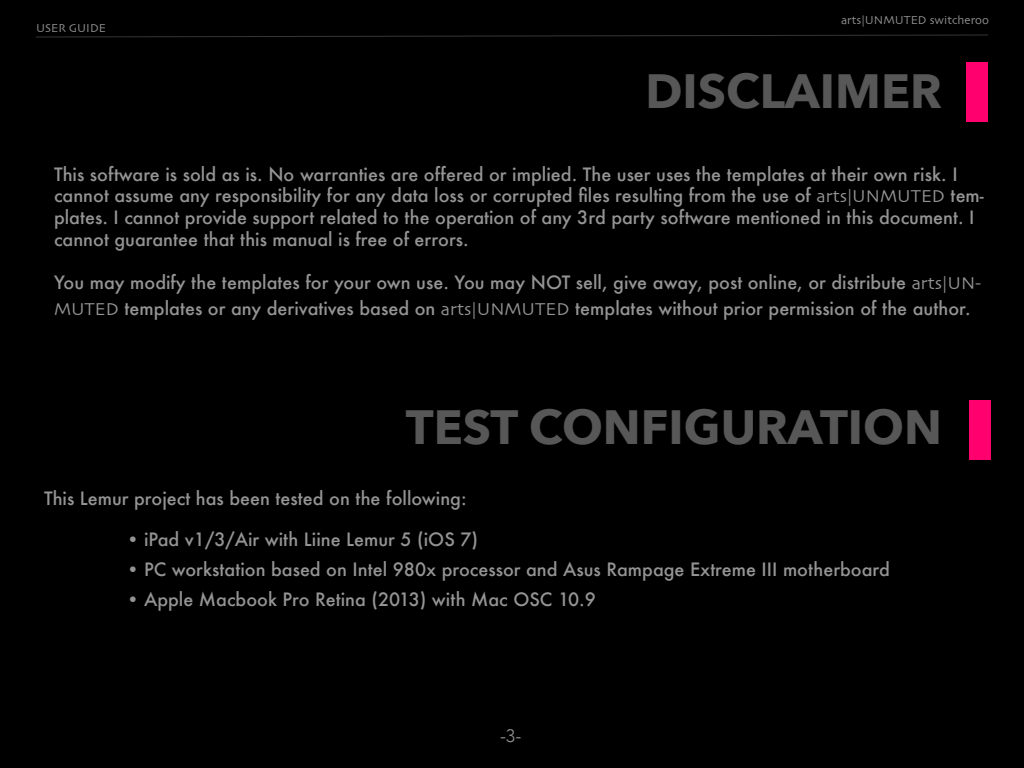
<style>
.page{position:relative;width:1024px;height:768px;background:#fff}
.page>*{position:absolute;margin:0;border:0;box-sizing:border-box;transform-origin:0 0}
.aU_Header_Title{font:700 48px "Avenir Next";color:#575757}
.aU_Body{font:500 18px/21.6px "Futura";color:#949494}
.aU_Pages{font:300 18px "Avenir";color:#949494}
.t1{font:12px "Skia";color:#949494}
.s1{font-family:"Skia";font-weight:400}
</style>
<div class="page">
<div style="left:1px;top:1px;width:1022px;height:766px;background:#000"></div>
<svg style="left:36px;top:34px;width:952px;height:4px"></svg>
<div style="left:966px;top:62px;width:22px;height:60px;background:#ff006e"></div>
<div style="left:969px;top:400px;width:22px;height:60px;background:#ff006e"></div>
<p class="t1" style="left:36px;top:20px;width:72px">USER GUIDE</p>
<p class="t1" style="left:841px;top:12px;width:149px">arts|UNMUTED switcheroo</p>
<p class="aU_Header_Title" style="left:646px;top:50px;width:298px">DISCLAIMER</p>
<p class="aU_Body" style="left:54px;top:163px;width:931px">This software is sold as is. No warranties are offered or implied. The user uses the templates at their own risk. I cannot assume any responsibility for any data loss or corrupted files resulting from the use of <span class="s1">arts|UNMUTED</span> tem&shy;plates. I cannot provide support related to the operation of any 3rd party software mentioned in this document. I cannot guarantee that this manual is free of errors.</p>
<p class="aU_Body" style="left:54px;top:269px;width:929px;line-height:26px">You may modify the templates for your own use. You may NOT sell, give away, post online, or distribute <span class="s1">arts|UN-<br>MUTED</span> templates or any derivatives based on <span class="s1">arts|UNMUTED</span> templates without prior permission of the author.</p>
<p class="aU_Header_Title" style="left:406px;top:386px;width:538px">TEST CONFIGURATION</p>
<p class="aU_Body" style="left:44px;top:487px;width:424px">This Lemur project has been tested on the following:</p>
<p class="aU_Body" style="left:126px;top:529px;width:354px">• iPad v1/3/Air with Liine Lemur 5 (iOS 7)</p>
<p class="aU_Body" style="left:126px;top:558px;width:765px">• PC workstation based on Intel 980x processor and Asus Rampage Extreme III motherboard</p>
<p class="aU_Body" style="left:126px;top:588px;width:471px">• Apple Macbook Pro Retina (2013) with Mac OSC 10.9</p>
<p class="aU_Pages" style="left:500px;top:725px;width:23px">-3-</p>
</div>
